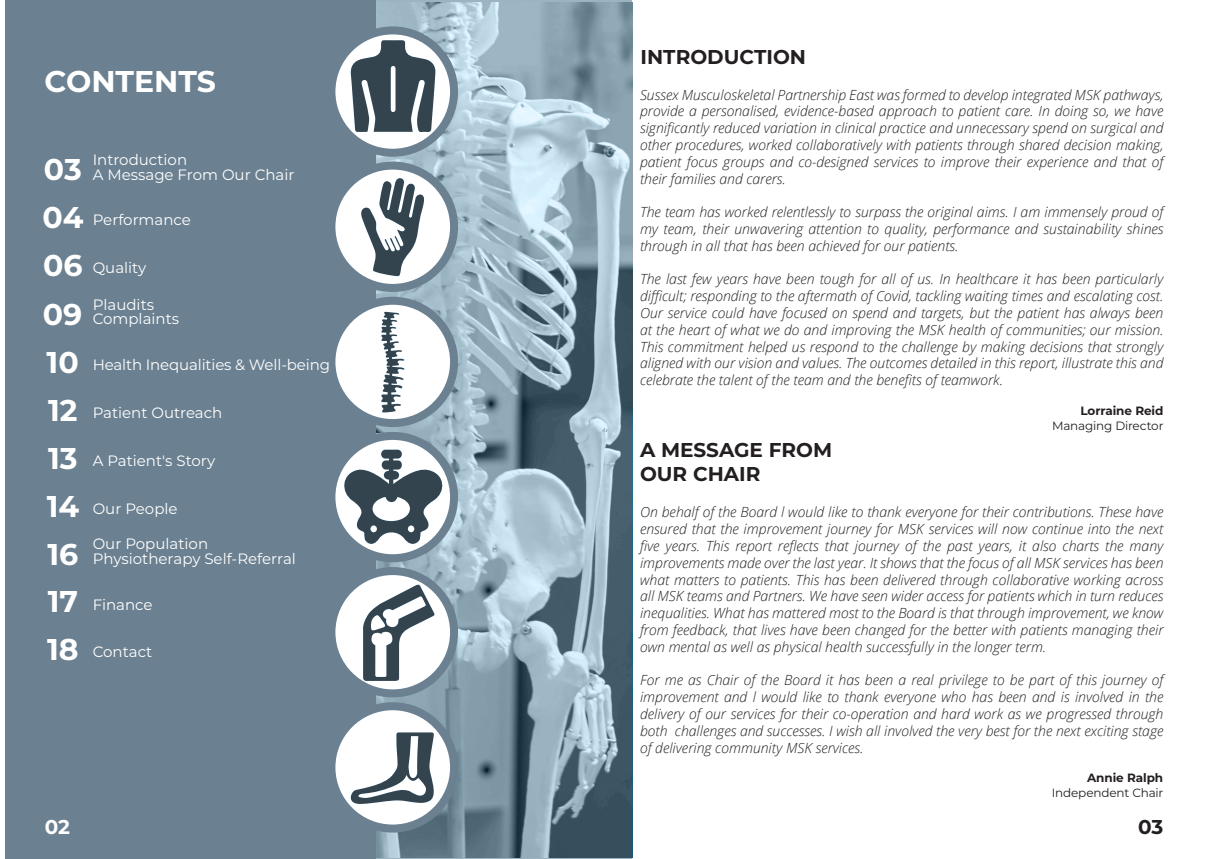
<style>
.page{position:relative;width:1208px;height:859px;background:#fff}
.page>*{position:absolute;margin:0;border:0;box-sizing:border-box;transform-origin:0 0}
.Head_30_30_100_Bold_R{font:700 30px "Montserrat";color:#fff}
.Head_30_30_100_Bold_R-2{font:700 20px/24px "Montserrat";color:#231f20}
.Head_30_30_100_Bold_R-3{font:700 20px "Montserrat";color:#fff}
.Head_30_30_100_Bold_R-4{font:15px "Montserrat";color:#fff}
.Head_30_30_100_Bold_R-5{font:italic 300 14px/16.8px "Open Sans";color:#231f20;text-align:justify}
.Text{font:12px/14.4px "Montserrat";letter-spacing:-.015em;color:#231f20;text-align:right}
.s1{font-weight:700}
</style>
<div class="page">
<svg style="left:375px;top:0;width:257px;height:859px;background:#8ca5b2"></svg>
<div style="left:5px;top:0;width:370px;height:859px;background:#6b8090"></div>
<svg style="left:331px;top:571px;width:123px;height:122px"></svg>
<svg style="left:363px;top:584px;width:72px;height:97px"></svg>
<div style="left:327px;top:567px;width:131px;height:130px;border:8px solid #6b8090;border-radius:50%"></div>
<svg style="left:336px;top:576px;width:113px;height:112px"></svg>
<svg style="left:331px;top:436px;width:123px;height:122px"></svg>
<svg style="left:340px;top:450px;width:107px;height:99px"></svg>
<div style="left:327px;top:432px;width:131px;height:130px;border:8px solid #6b8090;border-radius:50%"></div>
<svg style="left:336px;top:441px;width:113px;height:113px"></svg>
<svg style="left:331px;top:301px;width:123px;height:122px"></svg>
<div style="left:327px;top:297px;width:131px;height:130px;border:8px solid #6b8090;border-radius:50%"></div>
<svg style="left:336px;top:305px;width:113px;height:113px"></svg>
<svg style="left:331px;top:706px;width:123px;height:122px"></svg>
<div style="left:327px;top:702px;width:131px;height:130px;border:8px solid #6b8090;border-radius:50%"></div>
<svg style="left:336px;top:711px;width:113px;height:113px"></svg>
<svg style="left:331px;top:166px;width:123px;height:122px"></svg>
<div style="left:327px;top:162px;width:131px;height:130px;border:8px solid #6b8090;border-radius:50%"></div>
<svg style="left:336px;top:170px;width:113px;height:113px"></svg>
<svg style="left:331px;top:30px;width:123px;height:123px"></svg>
<svg style="left:350px;top:39px;width:86px;height:93px"></svg>
<div style="left:327px;top:26px;width:131px;height:131px;border:8px solid #6b8090;border-radius:50%"></div>
<svg style="left:336px;top:35px;width:113px;height:113px;fill:#33444f"></svg>
<p class="Head_30_30_100_Bold_R" style="left:45px;top:59px;width:173px">CONTENTS</p>
<p class="Head_30_30_100_Bold_R" style="left:44px;top:148px;width:39px">03</p>
<p class="Head_30_30_100_Bold_R" style="left:42px;top:196px;width:43px">04</p>
<p class="Head_30_30_100_Bold_R" style="left:43px;top:244px;width:41px">06</p>
<p class="Head_30_30_100_Bold_R" style="left:43px;top:293px;width:41px">09</p>
<p class="Head_30_30_100_Bold_R-4" style="left:93px;top:150px;width:96px">Introduction</p>
<p class="Head_30_30_100_Bold_R-4" style="left:93px;top:164px;width:203px">A Message From Our Chair</p>
<p class="Head_30_30_100_Bold_R-4" style="left:93px;top:210px;width:100px">Performance</p>
<p class="Head_30_30_100_Bold_R-4" style="left:93px;top:258px;width:55px">Quality</p>
<p class="Head_30_30_100_Bold_R-4" style="left:93px;top:294px;width:63px">Plaudits</p>
<p class="Head_30_30_100_Bold_R-4" style="left:93px;top:309px;width:88px">Complaints</p>
<p class="Head_30_30_100_Bold_R" style="left:47px;top:341px;width:34px">10</p>
<p class="Head_30_30_100_Bold_R-4" style="left:93px;top:354px;width:239px">Health Inequalities &amp; Well-being</p>
<p class="Head_30_30_100_Bold_R" style="left:48px;top:388px;width:31px">12</p>
<p class="Head_30_30_100_Bold_R" style="left:48px;top:436px;width:31px">13</p>
<p class="Head_30_30_100_Bold_R" style="left:47px;top:484px;width:34px">14</p>
<p class="Head_30_30_100_Bold_R" style="left:47px;top:532px;width:32px">16</p>
<p class="Head_30_30_100_Bold_R" style="left:48px;top:580px;width:32px">17</p>
<p class="Head_30_30_100_Bold_R-4" style="left:93px;top:402px;width:131px">Patient Outreach</p>
<p class="Head_30_30_100_Bold_R-4" style="left:93px;top:450px;width:124px">A Patient's Story</p>
<p class="Head_30_30_100_Bold_R-4" style="left:93px;top:498px;width:86px">Our People</p>
<p class="Head_30_30_100_Bold_R-4" style="left:93px;top:534px;width:117px">Our Population</p>
<p class="Head_30_30_100_Bold_R-4" style="left:93px;top:548px;width:205px">Physiotherapy Self-Referral</p>
<p class="Head_30_30_100_Bold_R-4" style="left:93px;top:594px;width:61px">Finance</p>
<p class="Head_30_30_100_Bold_R" style="left:47px;top:628px;width:33px">18</p>
<p class="Head_30_30_100_Bold_R-4" style="left:93px;top:642px;width:61px">Contact</p>
<p class="Head_30_30_100_Bold_R-3" style="left:45px;top:812px;width:27px">02</p>
<p class="Head_30_30_100_Bold_R-2" style="left:640px;top:43px;width:167px">INTRODUCTION</p>
<p class="Head_30_30_100_Bold_R-5" style="left:640px;top:86px;width:525px">Sussex Musculoskeletal Partnership East was formed to develop integrated MSK pathways, provide a personalised, evidence-based approach to patient care. In doing so, we have significantly reduced variation in clinical practice and unnecessary spend on surgical and other procedures, worked collaboratively with patients through shared decision making, patient focus groups and co-designed services to improve their experience and that of their families and carers.</p>
<p class="Head_30_30_100_Bold_R-5" style="left:640px;top:203px;width:525px">The team has worked relentlessly to surpass the original aims. I am immensely proud of my team, their unwavering attention to quality, performance and sustainability shines through in all that has been achieved for our patients.</p>
<p class="Head_30_30_100_Bold_R-5" style="left:640px;top:270px;width:525px">The last few years have been tough for all of us. In healthcare it has been particularly difficult; responding to the aftermath of Covid, tackling waiting times and escalating cost.<br>Our service could have focused on spend and targets, but the patient has always been at the heart of what we do and improving the MSK health of communities; our mission.<br>This commitment helped us respond to the challenge by making decisions that strongly aligned with our vision and values. The outcomes detailed in this report, illustrate this and celebrate the talent of the team and the benefits of teamwork.</p>
<p class="Head_30_30_100_Bold_R-2" style="left:640px;top:437px;width:194px">A MESSAGE FROM<br>OUR CHAIR</p>
<p class="Text" style="left:1052px;top:403px;width:113px"><span class="s1">Lorraine Reid<br></span>Managing Director</p>
<p class="Head_30_30_100_Bold_R-5" style="left:640px;top:503px;width:525px">On behalf of the Board l would like to thank everyone for their contributions. These have ensured that the improvement journey for MSK services will now continue into the next five years. This report reflects that journey of the past years, it also charts the many improvements made over the last year. It shows that the focus of all MSK services has been what matters to patients. This has been delivered through collaborative working across all MSK teams and Partners. We have seen wider access for patients which in turn reduces inequalities. What has mattered most to the Board is that through improvement, we know from feedback, that lives have been changed for the better with patients managing their own mental as well as physical health successfully in the longer term.</p>
<p class="Head_30_30_100_Bold_R-5" style="left:640px;top:671px;width:525px">For me as Chair of the Board it has been a real privilege to be part of this journey of improvement and l would like to thank everyone who has been and is involved in the delivery of our services for their co-operation and hard work as we progressed through both challenges and successes. I wish all involved the very best for the next exciting stage of delivering community MSK services.</p>
<p class="Text" style="left:1051px;top:770px;width:113px"><span class="s1">Annie Ralph<br></span>Independent Chair</p>
<p class="Head_30_30_100_Bold_R-2" style="left:1138px;top:814px;width:27px">03</p>
</div>
